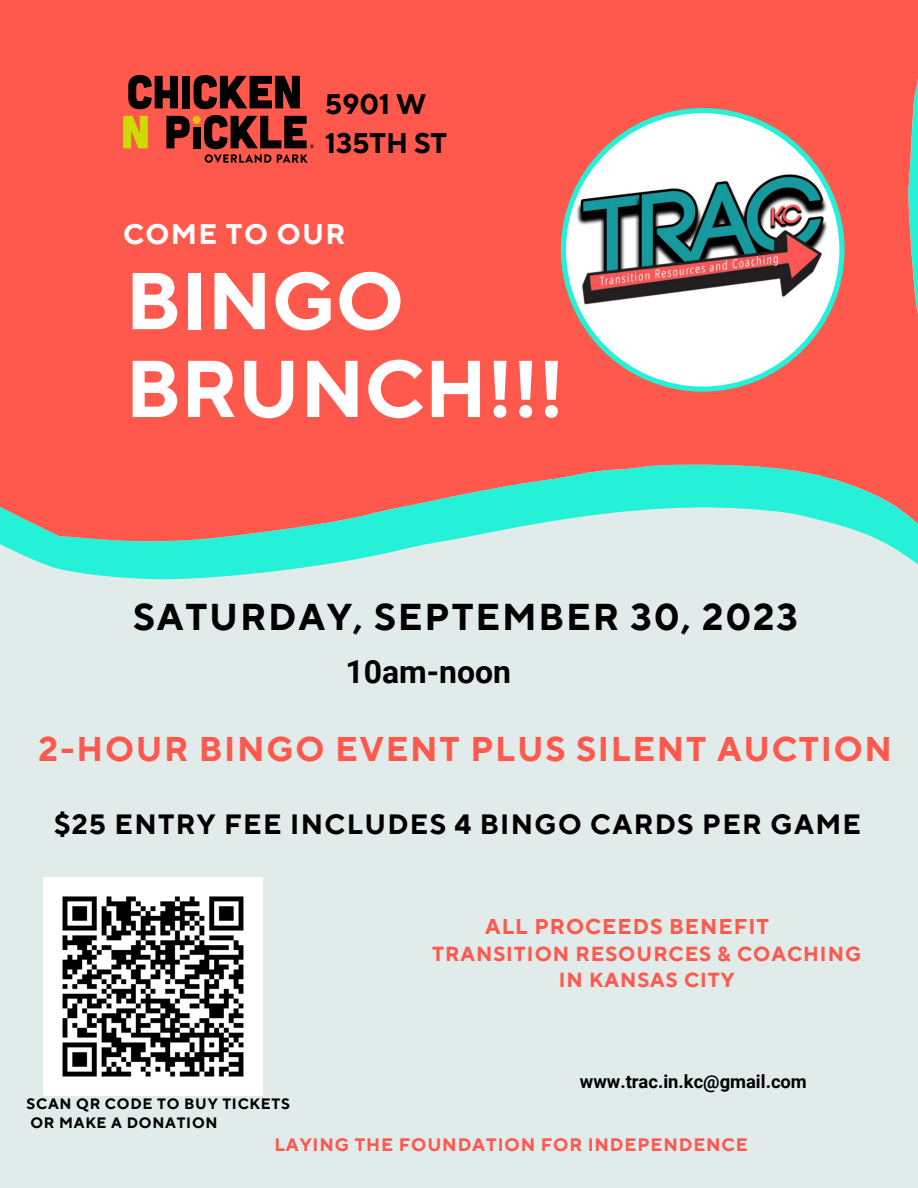
<style>
.page{position:relative;width:918px;height:1188px;background:#e0ebea}
.page>*{position:absolute;margin:0;border:0;box-sizing:border-box;transform-origin:0 0}
.t1{font:700 80.25px/87.9px "TT Norms Pro";color:#fff}
.t2{font:700 37.2px "TT Norms Pro";letter-spacing:.05em;color:#000}
.t3{font:700 34.2px "TT Norms Pro";letter-spacing:.05em;color:#ff584d}
.t4{font:700 31.95px "Roboto";color:#000}
.t5{font:700 28.2px/39.3px "TT Norms Pro";color:#000}
.t6{font:700 28.2px "TT Norms Pro";letter-spacing:.05em;color:#fff}
.t7{font:700 27.75px "TT Norms Pro";letter-spacing:.05em;color:#000}
.t8{font:700 21.3px "TT Norms Pro";letter-spacing:.05em;color:#ff584d}
.t9{font:700 20.25px/25.3px "TT Norms Pro";letter-spacing:.05em;color:#ff584d;text-align:center}
.t10{font:700 18.45px "Roboto";color:#000}
.t11{font:700 18px "TT Norms Pro";letter-spacing:.05em;color:#ff584d}
.t12{font:700 15px "TT Norms Pro";letter-spacing:.05em;color:#000}
</style>
<div class="page">
<svg style="left:36px;top:561px;width:882px;height:19px"></svg>
<svg style="left:0;top:0;width:918px;height:561px;background:#eb6c60"></svg>
<svg style="left:561px;top:108px;width:284px;height:284px;background:#c1aca9"></svg>
<svg style="left:128px;top:75px;width:50px;height:34px;background:#5c1f1b"></svg>
<div style="left:182px;top:76px;width:8px;height:32px;background:#000"></div>
<svg style="left:194px;top:75px;width:106px;height:34px;background:#591e1a"></svg>
<svg style="left:123px;top:116px;width:25px;height:32px"></svg>
<svg style="left:166px;top:115px;width:148px;height:48px;background:#8e312a"></svg>
<img style="left:44px;top:877px;width:218px;height:219px">
<p class="t5" style="left:325px;top:86px;width:124px">5901 W<br>135TH ST</p>
<p class="t6" style="left:123px;top:217px;width:224px">COME TO OUR</p>
<p class="t1" style="left:125px;top:260px;width:440px">BINGO<br>BRUNCH!!!</p>
<p class="t2" style="left:133px;top:594px;width:666px">SATURDAY, SEPTEMBER 30, 2023</p>
<p class="t4" style="left:345px;top:653px;width:167px">10am-noon</p>
<p class="t3" style="left:39px;top:729px;width:855px">2-HOUR BINGO EVENT PLUS SILENT AUCTION</p>
<p class="t7" style="left:54px;top:807px;width:809px">$25 ENTRY FEE INCLUDES 4 BINGO CARDS PER GAME</p>
<p class="t8" style="left:485px;top:914px;width:285px">ALL PROCEEDS BENEFIT</p>
<p class="t9" style="left:432px;top:942px;width:431px">TRANSITION RESOURCES &amp; COACHING<br>IN KANSAS CITY</p>
<p class="t12" style="left:27px;top:1095px;width:265px">SCAN QR CODE TO BUY TICKETS</p>
<p class="t12" style="left:30px;top:1114px;width:189px">OR MAKE A DONATION</p>
<p class="t10" style="left:580px;top:1071px;width:229px">www.trac.in.kc@gmail.com</p>
<p class="t11" style="left:274px;top:1134px;width:475px">LAYING THE FOUNDATION FOR INDEPENDENCE</p>
</div>
